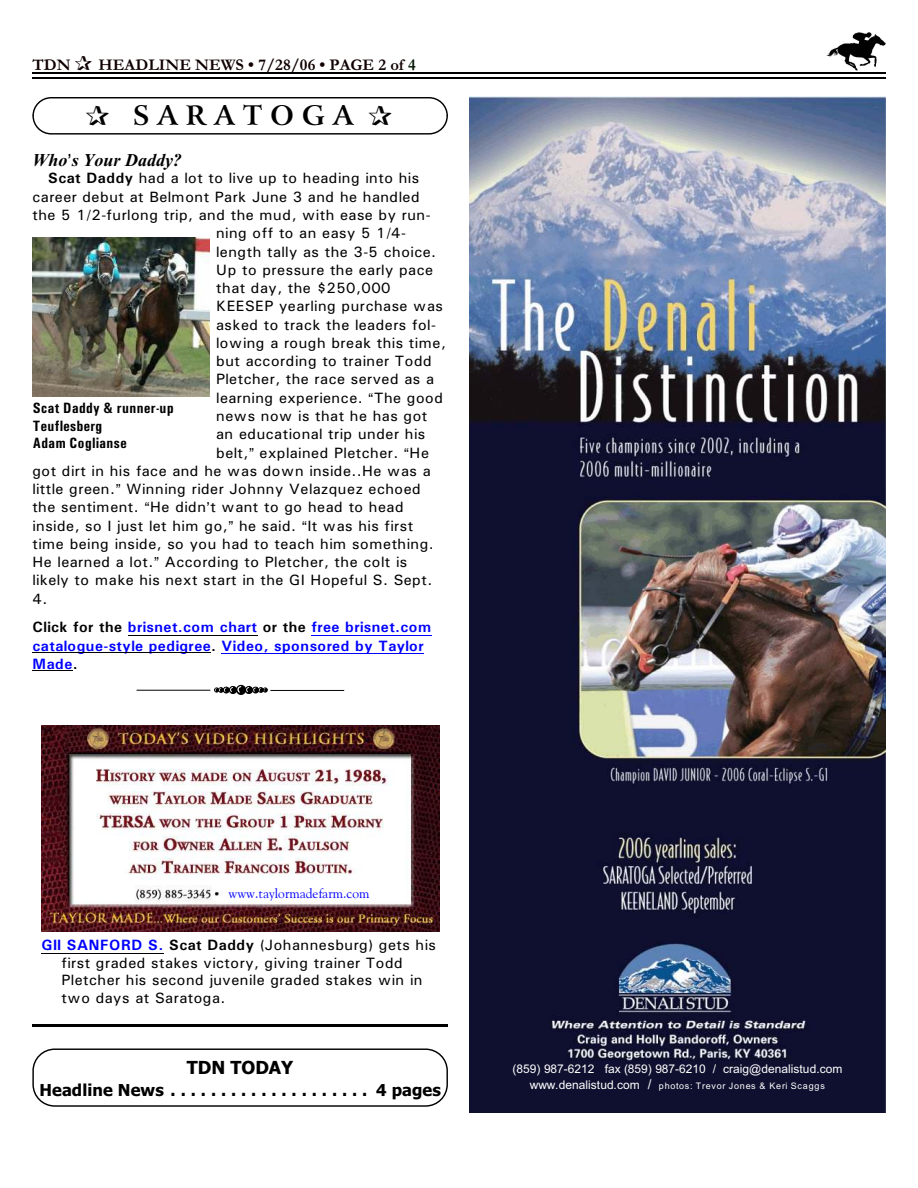
<style>
.page{position:relative;width:918px;height:1188px;background:#fff}
.page>*{position:absolute;margin:0;border:0;box-sizing:border-box;transform-origin:0 0}
.t1{font:700 27px "Arrus BT";letter-spacing:.3em;color:#000}
.t2{font:italic 700 18px "Times New Roman";color:#000}
.t3{font:700 18px "Tahoma";letter-spacing:-.005em;color:#000}
.t4{font:700 16.5px "Tahoma";letter-spacing:.005em;color:#000}
.t5{font:700 16.5px "Garamond";letter-spacing:.005em;color:#0f0000}
.t6{font:15px/17.4px "Univers";letter-spacing:.03em;color:#000}
.t7{font:700 15px/18.1px "Univers";letter-spacing:.03em;color:#00f}
.t8{font:700 15px/17.2px "Univers Condensed";letter-spacing:.03em;color:#000}
.t9{font:13.5px "Goudy Ol St BT";letter-spacing:.005em;color:#00f}
.t10{font:12px "Arial";color:#fff}
.t11{font:9px "Arial";letter-spacing:.09em;color:#fff}
.s1{color:#001400}
.s2{font-weight:700}
.s3{color:#000}
.s4{font-weight:700;color:#00f}
.s5{font-size:12px}
.s6{font-size:13.5px}
</style>
<div class="page">
<img style="left:826px;top:32px;width:60px;height:38px">
<hr style="left:32px;top:72px;width:853px;height:1px;background:#000">
<hr style="left:32px;top:77px;width:853px;height:2px;background:#000">
<div style="left:32px;top:97px;width:416px;height:38px;border:1px solid #000;border-radius:18px"></div>
<hr style="left:41px;top:953px;width:123px;height:1px;background:#000">
<img style="left:41px;top:725px;width:398px;height:207px">
<hr style="left:32px;top:1024px;width:416px;height:3px;background:#000">
<hr style="left:128px;top:635px;width:130px;height:1px;background:#000">
<hr style="left:312px;top:635px;width:120px;height:1px;background:#00f">
<hr style="left:32px;top:653px;width:179px;height:1px;background:#000">
<hr style="left:222px;top:653px;width:202px;height:1px;background:#00f">
<hr style="left:32px;top:671px;width:41px;height:1px;background:#000">
<img style="left:470px;top:97px;width:416px;height:1015px">
<img style="left:33px;top:237px;width:177px;height:159px">
<hr style="left:137px;top:690px;width:73px;height:1px;background:#000">
<hr style="left:270px;top:690px;width:74px;height:1px;background:#000">
<svg style="left:214px;top:685px;width:54px;height:10px"></svg>
<div style="left:32px;top:1048px;width:416px;height:59px;border:1px solid #000;border-radius:22px"></div>
<p class="t5" style="left:32px;top:59px;width:40px">TDN</p>
<p class="t5" style="left:98px;top:59px;width:319px">HEADLINE NEWS • 7/28/06 • PAGE 2 of <span class="s1">4</span></p>
<h1 class="t1" style="left:133px;top:105px;width:222px">SARATOGA</h1>
<p class="t2" style="left:32px;top:154px;width:151px">Who s Your Daddy?</p>
<p class="t6" style="left:48px;top:171px;width:373px"><span class="s2">Scat Daddy</span> had a lot to live up to heading into his</p>
<p class="t6" style="left:32px;top:189px;width:389px">career debut at Belmont Park June 3 and he handled</p>
<p class="t6" style="left:32px;top:207px;width:400px">the 5 1/2-furlong trip, and the mud, with ease by run-</p>
<p class="t6" style="left:216px;top:226px;width:192px">ning off to an easy 5 1/4-</p>
<p class="t6" style="left:216px;top:244px;width:222px">length tally as the 3-5 choice.</p>
<p class="t6" style="left:216px;top:262px;width:219px">Up to pressure the early pace</p>
<p class="t6" style="left:216px;top:281px;width:176px">that day, the $250,000</p>
<p class="t6" style="left:216px;top:299px;width:228px">KEESEP yearling purchase was</p>
<p class="t6" style="left:216px;top:317px;width:221px">asked to track the leaders fol-</p>
<p class="t6" style="left:216px;top:335px;width:231px">lowing a rough break this time,</p>
<p class="t6" style="left:216px;top:354px;width:217px">but according to trainer Todd</p>
<p class="t6" style="left:216px;top:372px;width:219px">Pletcher, the race served as a</p>
<p class="t6" style="left:216px;top:390px;width:228px">learning experience. The good</p>
<p class="t6" style="left:216px;top:408px;width:213px">news now is that he has got</p>
<p class="t6" style="left:216px;top:427px;width:211px">an educational trip under his</p>
<p class="t6" style="left:216px;top:445px;width:215px">belt, explained Pletcher. He</p>
<p class="t6" style="left:32px;top:463px;width:400px">got dirt in his face and he was down inside..He was a</p>
<p class="t6" style="left:32px;top:482px;width:390px">little green. Winning rider Johnny Velazquez echoed</p>
<p class="t6" style="left:32px;top:500px;width:373px">the sentiment. He didn t want to go head to head</p>
<p class="t6" style="left:32px;top:518px;width:382px">inside, so I just let him go, he said. It was his first</p>
<p class="t6" style="left:32px;top:536px;width:403px">time being inside, so you had to teach him something.</p>
<p class="t6" style="left:32px;top:555px;width:376px">He learned a lot. According to Pletcher, the colt is</p>
<p class="t6" style="left:32px;top:573px;width:402px">likely to make his next start in the GI Hopeful S. Sept.</p>
<p class="t6" style="left:32px;top:591px;width:16px">4.</p>
<p class="t7" style="left:32px;top:619px;width:400px"><span class="s3">Click for the</span> brisnet.com chart <span class="s3">or the</span> free brisnet.com catalogue-style pedigree<span class="s3">.</span> Video, sponsored by Taylor<br>Made<span class="s3">.</span></p>
<p class="t8" style="left:33px;top:401px;width:142px">Scat Daddy &amp; runner-up<br>Teuflesberg<br>Adam Coglianse</p>
<p class="t9" style="left:229px;top:888px;width:142px">www.taylormadefarm.com</p>
<p class="t6" style="left:62px;top:938px;width:376px;text-indent:-20px"><span class="s4">GII SANFORD S.</span> <span class="s2">Scat Daddy</span> (Johannesburg) gets his first graded stakes victory, giving trainer Todd Pletcher his second juvenile graded stakes win in two days at Saratoga.</p>
<p class="t3" style="left:187px;top:1060px;width:108px">TDN TODAY</p>
<p class="t4" style="left:40px;top:1084px;width:403px">Headline News .................... 4 pages</p>
<p class="t10" style="left:513px;top:1064px;width:331px">(859) 987-6212 fax (859) 987-6210 / craig@denalistud.com</p>
<p class="t11" style="left:530px;top:1082px;width:296px"><span class="s5">www.denalistud.com</span> <span class="s6">/</span> photos: Trevor Jones &amp; Keri Scaggs</p>
</div>
